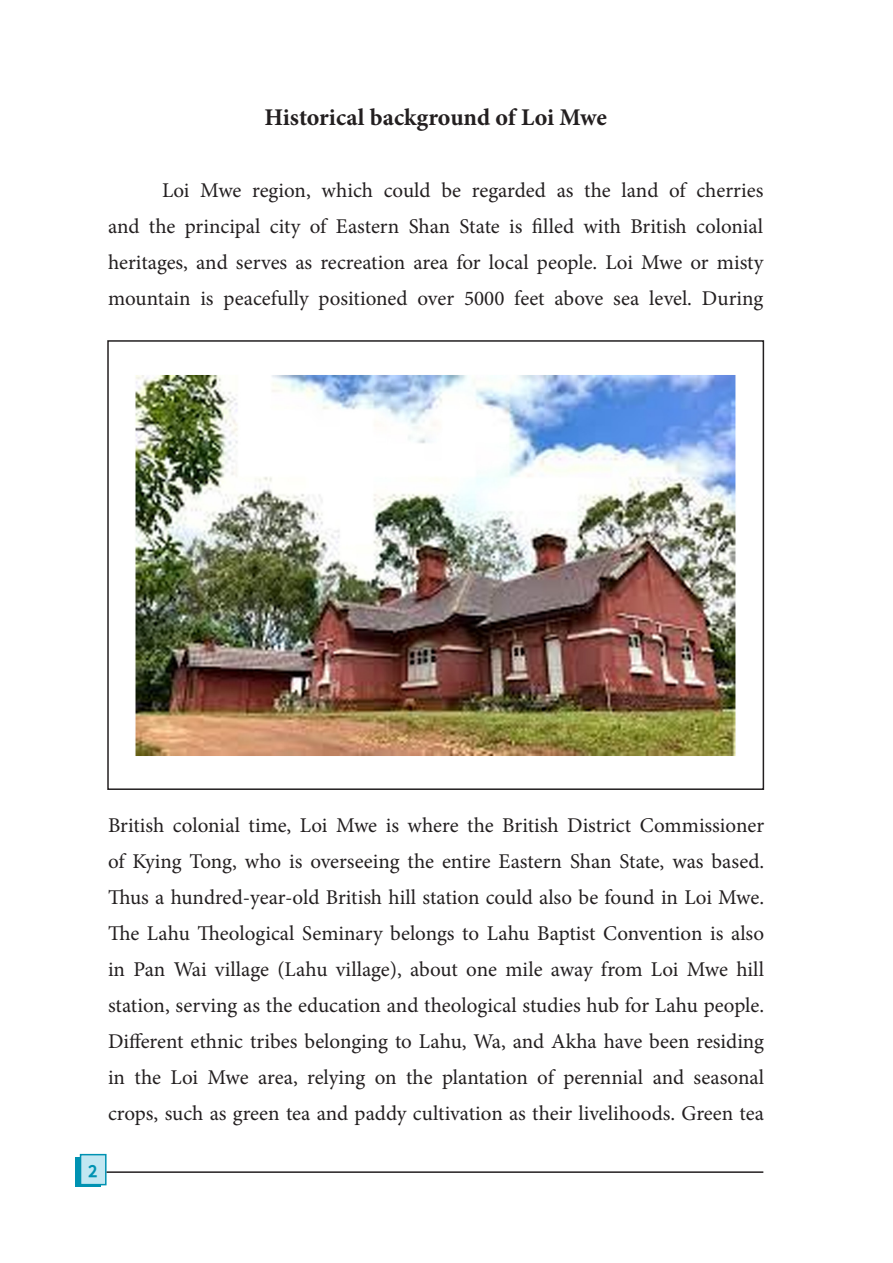
<style>
.page{position:relative;width:893px;height:1263px;background:#fff}
.page>*{position:absolute;margin:0;border:0;box-sizing:border-box;transform-origin:0 0}
.t1{font:700 24px "Minion Pro";color:#231f20}
.P1{font:21px/36px "Minion Pro";color:#231f20;text-align:justify}
.t2{font:700 18px "Pyidaungsu";color:#0092b2}
</style>
<div class="page">
<div style="left:76px;top:1157px;width:25px;height:30px;background:#0092b2"></div>
<div style="left:80px;top:1154px;width:27px;height:31px;background:#c2e7f2;border:2px solid #0092b2"></div>
<hr style="left:107px;top:1171px;width:656px;height:2px;background:#231f20">
<img style="left:135px;top:375px;width:601px;height:381px">
<div style="left:107px;top:340px;width:657px;height:450px;border:2px solid #231f20"></div>
<h1 class="t1" style="left:264px;top:101px;width:344px">Historical background of Loi Mwe</h1>
<p class="P1" style="left:108px;top:173px;width:657px;text-indent:54px">Loi Mwe region, which could be regarded as the land of cherries and the principal city of Eastern Shan State is filled with British colonial heritages, and serves as recreation area for local people. Loi Mwe or misty mountain is peacefully positioned over 5000 feet above sea level. During</p>
<p class="P1" style="left:108px;top:807px;width:658px">British colonial time, Loi Mwe is where the British District Commissioner of Kying Tong, who is overseeing the entire Eastern Shan State, was based.<br>Thus a hundred-year-old British hill station could also be found in Loi Mwe.<br>The Lahu Theological Seminary belongs to Lahu Baptist Convention is also in Pan Wai village (Lahu village), about one mile away from Loi Mwe hill station, serving as the education and theological studies hub for Lahu people.</p>
<p class="P1" style="left:108px;top:1023px;width:658px">Different ethnic tribes belonging to Lahu, Wa, and Akha have been residing in the Loi Mwe area, relying on the plantation of perennial and seasonal crops, such as green tea and paddy cultivation as their livelihoods. Green tea</p>
<p class="t2" style="left:89px;top:1160px;width:10px">2</p>
</div>
